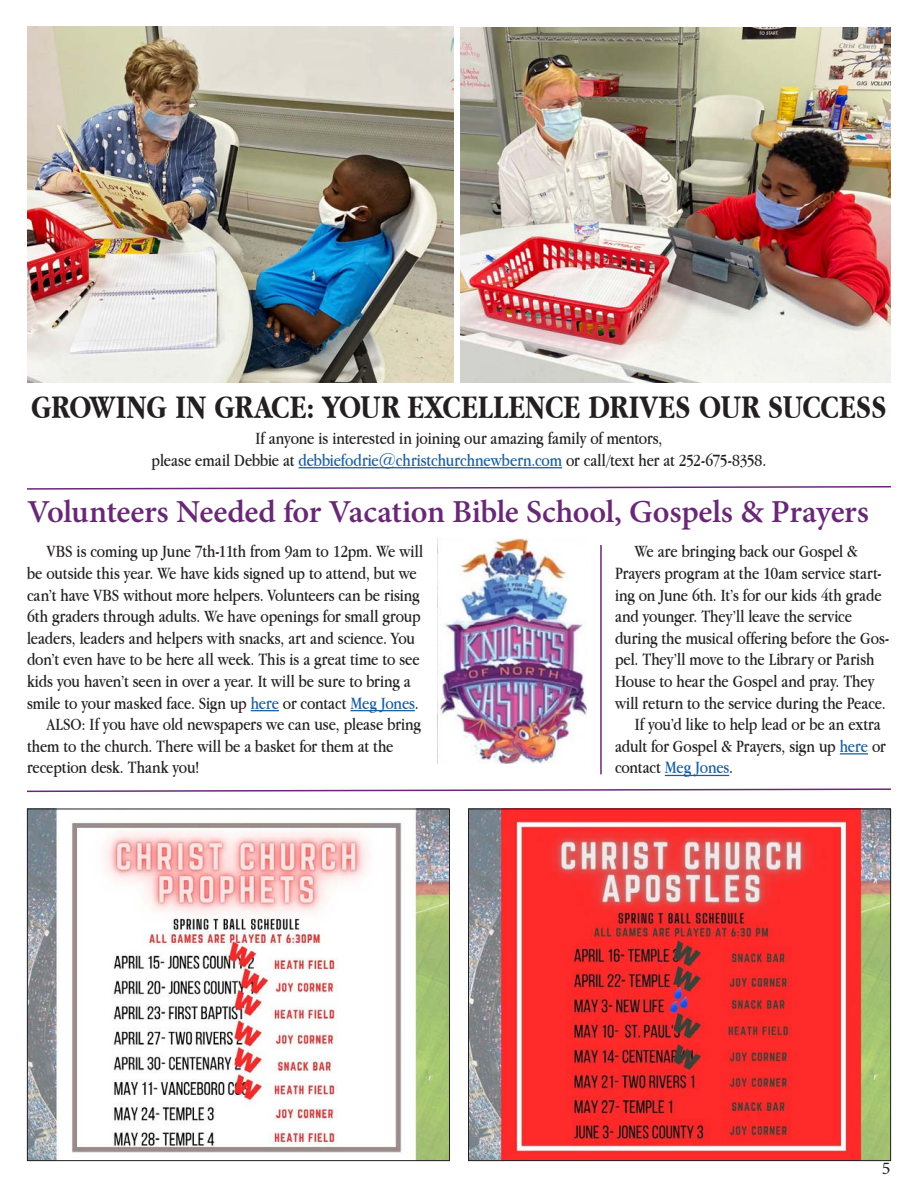
<style>
.page{position:relative;width:918px;height:1188px;background:#fff}
.page>*{position:absolute;margin:0;border:0;box-sizing:border-box;transform-origin:0 0}
.t1{font:700 34.5px "Apple Garamond";letter-spacing:-.005em;color:#231f20}
.t2{font:700 31.5px "Adobe Hebrew";letter-spacing:-.01em;color:#682876}
.t3{font:18px/21.6px "Apple Garamond";letter-spacing:-.005em;color:#231f20}
.t4{font:18px "Minion Pro";color:#231f20}
.s1{color:#175d9e}
</style>
<div class="page">
<img style="left:440px;top:539px;width:147px;height:225px">
<svg style="left:251px;top:710px;width:28px;height:1px"></svg>
<hr style="left:350px;top:710px;width:65px;height:1px;background:#175d9e">
<img style="left:27px;top:27px;width:426px;height:356px">
<img style="left:461px;top:27px;width:430px;height:356px">
<hr style="left:299px;top:467px;width:263px;height:1px;background:#175d9e">
<svg style="left:840px;top:753px;width:28px;height:1px"></svg>
<hr style="left:665px;top:775px;width:64px;height:1px;background:#175d9e">
<img style="left:470px;top:811px;width:419px;height:348px">
<div style="left:468px;top:809px;width:423px;height:352px;border:1px solid #231f20"></div>
<img style="left:29px;top:811px;width:419px;height:348px">
<div style="left:27px;top:809px;width:423px;height:352px;border:1px solid #231f20"></div>
<svg style="left:27px;top:486px;width:864px;height:4px"></svg>
<hr style="left:600px;top:545px;width:2px;height:229px;background:#682876">
<svg style="left:27px;top:788px;width:864px;height:5px"></svg>
<p class="t1" style="left:31px;top:388px;width:857px">GROWING IN GRACE: YOUR EXCELLENCE DRIVES OUR SUCCESS</p>
<p class="t3" style="left:255px;top:427px;width:409px">If anyone is interested in joining our amazing family of mentors,</p>
<p class="t3" style="left:152px;top:449px;width:616px">please email Debbie at <span class="s1">debbiefodrie@christchurchnewbern.com</span> or call/text her at 252-675-8358.</p>
<p class="t2" style="left:27px;top:493px;width:843px">Volunteers Needed for Vacation Bible School, Gospels &amp; Prayers</p>
<p class="t3" style="left:27px;top:541px;width:398px;text-indent:20px">VBS is coming up June 7th-11th from 9am to 12pm. We will be outside this year. We have kids signed up to attend, but we can’t have VBS without more helpers. Volunteers can be rising 6th graders through adults. We have openings for small group leaders, leaders and helpers with snacks, art and science. You don’t even have to be here all week. This is a great time to see kids you haven’t seen in over a year. It will be sure to bring a smile to your masked face. Sign up <span class="s1">here</span> or contact <span class="s1">Meg Jones</span>.</p>
<p class="t3" style="left:27px;top:713px;width:396px;text-indent:20px">ALSO: If you have old newspapers we can use, please bring them to the church. There will be a basket for them at the reception desk. Thank you!</p>
<p class="t3" style="left:615px;top:541px;width:276px;text-indent:20px">We are bringing back our Gospel &amp; Prayers program at the 10am service start&shy;ing on June 6th. It’s for our kids 4th grade and younger. They’ll leave the service during the musical offering before the Gos&shy;pel. They’ll move to the Library or Parish House to hear the Gospel and pray. They will return to the service during the Peace.</p>
<p class="t3" style="left:615px;top:713px;width:272px;text-indent:20px">If you’d like to help lead or be an extra adult for Gospel &amp; Prayers, sign up <span class="s1">here</span> or contact <span class="s1">Meg Jones</span>.</p>
<p class="t4" style="left:882px;top:1156px;width:10px">5</p>
</div>
